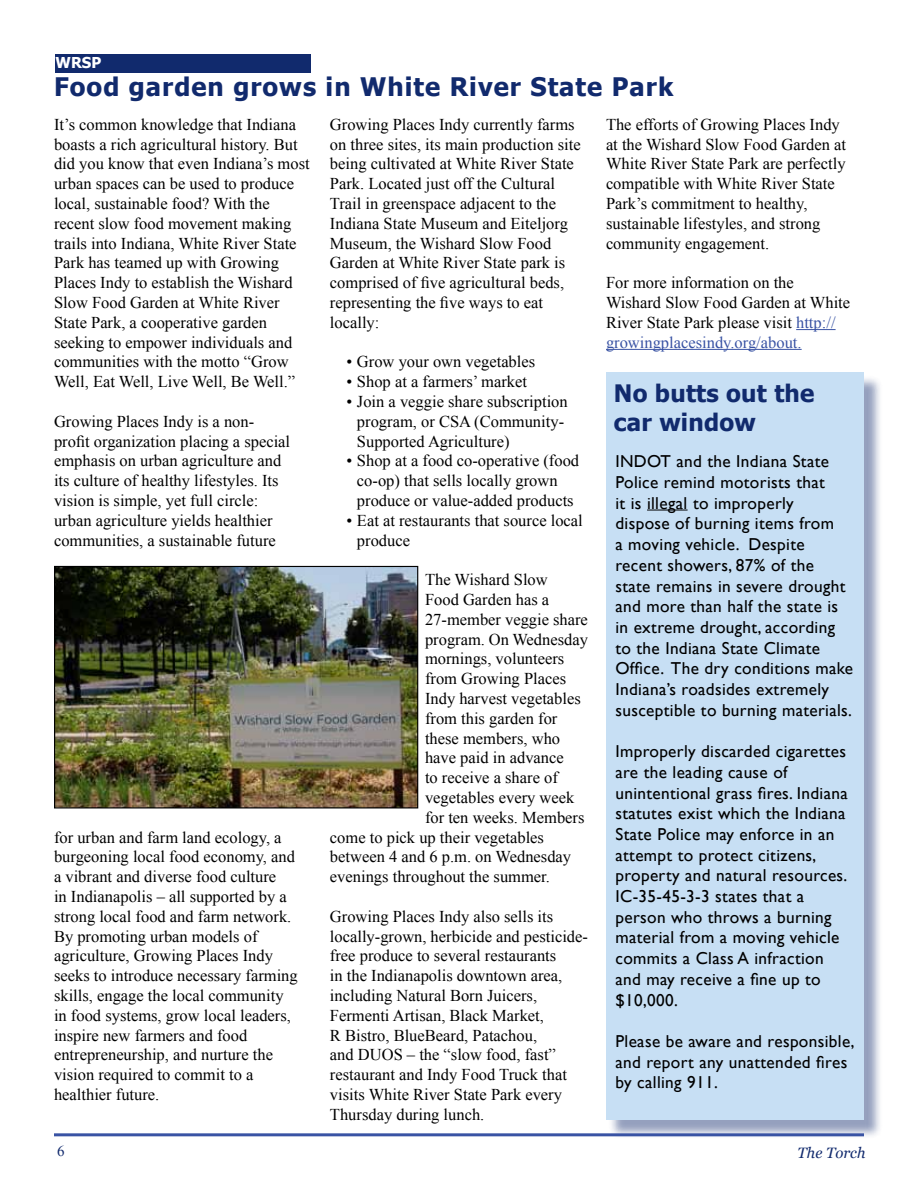
<style>
.page{position:relative;width:918px;height:1188px;background:#fff}
.page>*{position:absolute;margin:0;border:0;box-sizing:border-box;transform-origin:0 0}
.t1{font:700 25.5px "Tahoma";letter-spacing:.04em;color:#112a6d}
.t2{font:700 24px/28.8px "Tahoma";letter-spacing:.01em;color:#112a6d}
.t3{font:17.25px/20.7px "Gill Sans";letter-spacing:.02em;color:#000}
.t4{font:16.5px/19.8px "Times New Roman";color:#000}
.t5{font:italic 15px "Georgia";color:#112a6d}
.t6{font:700 15px "Tahoma";color:#fff}
.t7{font:15px "Times New Roman";color:#112a6d}
.s1{color:#3953a4}
</style>
<div class="page">
<div style="left:608px;top:375px;width:275px;height:764px;background:#112a6d;opacity:.45"></div>
<div style="left:606px;top:373px;width:258px;height:747px;background:#c7dff4"></div>
<hr style="left:54px;top:1133px;width:810px;height:3px;background:#3953a4">
<div style="left:55px;top:54px;width:256px;height:19px;background:#112a6d"></div>
<hr style="left:796px;top:329px;width:40px;height:1px;background:#3953a4">
<hr style="left:606px;top:349px;width:196px;height:1px;background:#3953a4">
<img style="left:56px;top:568px;width:360px;height:238px">
<div style="left:54px;top:566px;width:364px;height:242px;border:1px solid #000"></div>
<hr style="left:647px;top:510px;width:41px;height:1px;background:#000">
<p class="t6" style="left:56px;top:52px;width:47px">WRSP</p>
<h1 class="t1" style="left:54px;top:69px;width:621px">Food garden grows in White River State Park</h1>
<p class="t4" style="left:54px;top:114px;width:257px">It’s common knowledge that Indiana boasts a rich agricultural history. But did you know that even Indiana’s most urban spaces can be used to produce local, sustainable food? With the recent slow food movement making trails into Indiana, White River State Park has teamed up with Growing Places Indy to establish the Wishard Slow Food Garden at White River State Park, a cooperative garden seeking to empower individuals and communities with the motto “Grow Well, Eat Well, Live Well, Be Well.”</p>
<p class="t4" style="left:54px;top:411px;width:238px">Growing Places Indy is a non&shy;profit organization placing a special emphasis on urban agriculture and its culture of healthy lifestyles. Its vision is simple, yet full circle: urban agriculture yields healthier communities, a sustainable future</p>
<p class="t4" style="left:54px;top:827px;width:245px">for urban and farm land ecology, a burgeoning local food economy, and a vibrant and diverse food culture<br>in Indianapolis – all supported by a strong local food and farm network.<br>By promoting urban models of agriculture, Growing Places Indy seeks to introduce necessary farming skills, engage the local community in food systems, grow local leaders, inspire new farmers and food entrepreneurship, and nurture the vision required to commit to a healthier future.</p>
<p class="t4" style="left:330px;top:114px;width:252px">Growing Places Indy currently farms on three sites, its main production site being cultivated at White River State Park. Located just off the Cultural Trail in greenspace adjacent to the Indiana State Museum and Eiteljorg Museum, the Wishard Slow Food Garden at White River State park is comprised of five agricultural beds, representing the five ways to eat locally:</p>
<p class="t4" style="left:346px;top:352px;width:190px">• Grow your own vegetables</p>
<p class="t4" style="left:346px;top:372px;width:182px">• Shop at a farmers’ market</p>
<p class="t4" style="left:357px;top:391px;width:212px;text-indent:-10px">• Join a veggie share subscription program, or CSA (Community-<br>Supported Agriculture)</p>
<p class="t4" style="left:357px;top:451px;width:224px;text-indent:-10px">• Shop at a food co-operative (food co-op) that sells locally grown produce or value-added products</p>
<p class="t4" style="left:357px;top:510px;width:227px;text-indent:-10px">• Eat at restaurants that source local produce</p>
<p class="t4" style="left:425px;top:570px;width:124px">The Wishard Slow</p>
<p class="t4" style="left:425px;top:589px;width:126px">Food Garden has a</p>
<p class="t4" style="left:425px;top:609px;width:164px">27-member veggie share</p>
<p class="t4" style="left:425px;top:629px;width:164px">program. On Wednesday</p>
<p class="t4" style="left:425px;top:649px;width:141px">mornings, volunteers</p>
<p class="t4" style="left:425px;top:669px;width:143px">from Growing Places</p>
<p class="t4" style="left:425px;top:688px;width:157px">Indy harvest vegetables</p>
<p class="t4" style="left:425px;top:708px;width:134px">from this garden for</p>
<p class="t4" style="left:425px;top:728px;width:137px">these members, who</p>
<p class="t4" style="left:425px;top:748px;width:140px">have paid in advance</p>
<p class="t4" style="left:425px;top:768px;width:134px">to receive a share of</p>
<p class="t4" style="left:425px;top:787px;width:151px">vegetables every week</p>
<p class="t4" style="left:425px;top:807px;width:161px">for ten weeks. Members</p>
<p class="t4" style="left:330px;top:827px;width:216px">come to pick up their vegetables</p>
<p class="t4" style="left:330px;top:847px;width:243px">between 4 and 6 p.m. on Wednesday</p>
<p class="t4" style="left:330px;top:867px;width:221px">evenings throughout the summer.</p>
<p class="t4" style="left:330px;top:906px;width:260px">Growing Places Indy also sells its locally-grown, herbicide and pesticide&shy;free produce to several restaurants<br>in the Indianapolis downtown area, including Natural Born Juicers, Fermenti Artisan, Black Market,<br>R Bistro, BlueBeard, Patachou,<br>and DUOS – the “slow food, fast” restaurant and Indy Food Truck that visits White River State Park every Thursday during lunch.</p>
<p class="t4" style="left:606px;top:114px;width:242px">The efforts of Growing Places Indy at the Wishard Slow Food Garden at<br>White River State Park are perfectly compatible with White River State<br>Park’s commitment to healthy, sustainable lifestyles, and strong community engagement.</p>
<p class="t4" style="left:606px;top:273px;width:246px">For more information on the<br>Wishard Slow Food Garden at White<br>River State Park please visit <span class="s1">http:// growingplacesindy.org/about.</span></p>
<h2 class="t2" style="left:614px;top:377px;width:202px">No butts out the car window</h2>
<p class="t3" style="left:615px;top:451px;width:239px">INDOT and the Indiana State<br>Police remind motorists that<br>it is illegal to improperly<br>dispose of burning items from<br>a moving vehicle. Despite recent showers, 87% of the state remains in severe drought and more than half the state is in extreme drought, according to the Indiana State Climate<br>Office. The dry conditions make<br>Indiana’s roadsides extremely susceptible to burning materials.</p>
<p class="t3" style="left:615px;top:741px;width:234px">Improperly discarded cigarettes are the leading cause of unintentional grass fires. Indiana statutes exist which the Indiana<br>State Police may enforce in an attempt to protect citizens, property and natural resources.<br>IC-35-45-3-3 states that a person who throws a burning material from a moving vehicle commits a Class A infraction and may receive a fine up to $10,000.</p>
<p class="t3" style="left:615px;top:1031px;width:241px">Please be aware and responsible, and report any unattended fires by calling 911.</p>
<p class="t7" style="left:57px;top:1141px;width:9px">6</p>
<p class="t5" style="left:798px;top:1144px;width:69px">The Torch</p>
</div>
